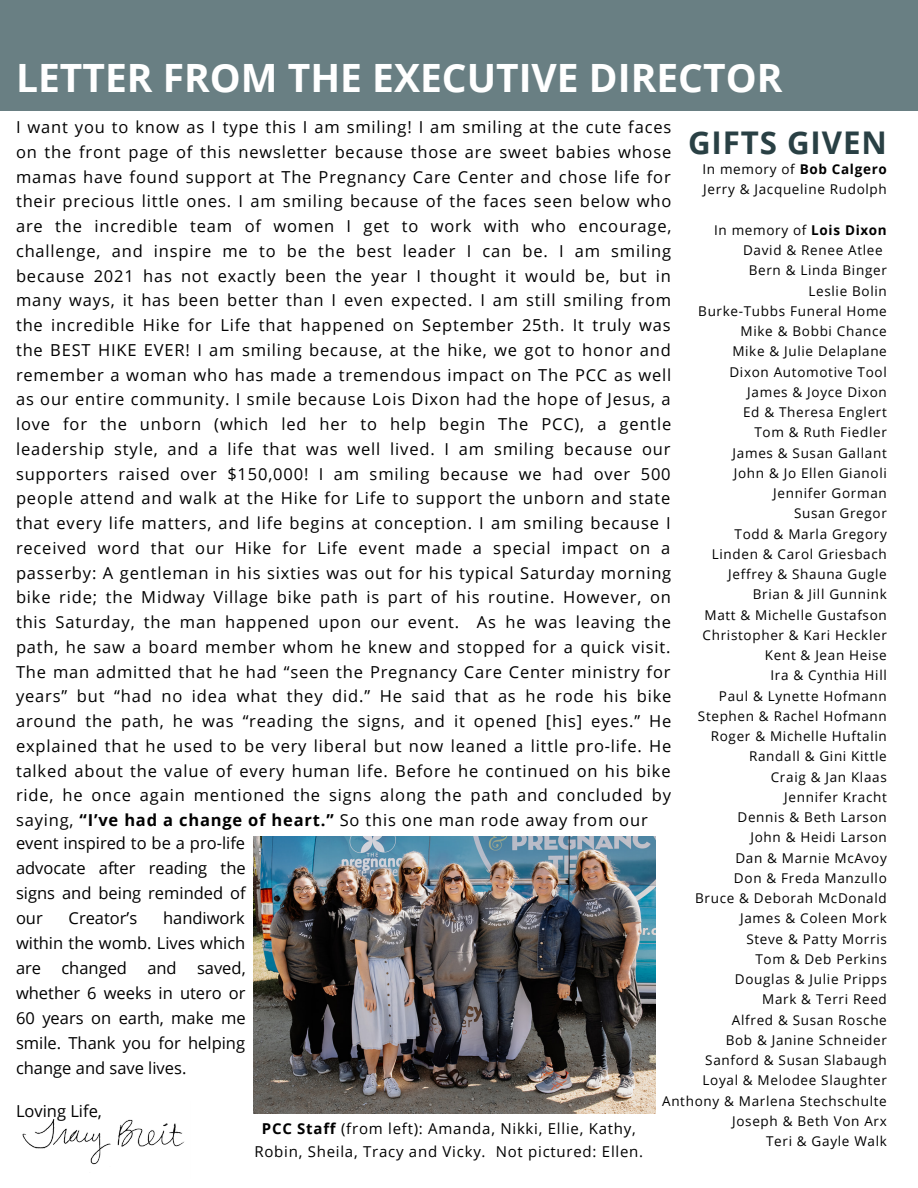
<style>
.page{position:relative;width:918px;height:1188px;background:#fff}
.page>*{position:absolute;margin:0;border:0;box-sizing:border-box;transform-origin:0 0}
.t1{font:700 39px "Open Sans";color:#fff}
.t2{font:700 31.2px "Open Sans";letter-spacing:.03em;color:#294044}
.t3{font:16.5px/24.8px "Open Sans";color:#000;text-align:justify}
.t4{font:15px/22.5px "Open Sans";letter-spacing:.05em;color:#000;text-align:center}
.t5{font:13.5px "Open Sans";letter-spacing:.05em;color:#000}
.s1{font-weight:700}
</style>
<div class="page">
<div style="left:0;top:0;width:918px;height:110px;background:#697f83"></div>
<img style="left:254px;top:836px;width:401px;height:277px">
<img style="left:22px;top:1119px;width:163px;height:46px">
<p class="t1" style="left:16px;top:50px;width:768px">LETTER FROM THE EXECUTIVE DIRECTOR</p>
<p class="t3" style="left:16px;top:114px;width:657px">I want you to know as I type this I am smiling! I am smiling at the cute faces on the front page of this newsletter because those are sweet babies whose mamas have found support at The Pregnancy Care Center and chose life for their precious little ones. I am smiling because of the faces seen below who are the incredible team of women I get to work with who encourage, challenge, and inspire me to be the best leader I can be. I am smiling because 2021 has not exactly been the year I thought it would be, but in many ways, it has been better than I even expected. I am still smiling from the incredible Hike for Life that happened on September 25th. It truly was the BEST HIKE EVER! I am smiling because, at the hike, we got to honor and remember a woman who has made a tremendous impact on The PCC as well as our entire community. I smile because Lois Dixon had the hope of Jesus, a love for the unborn (which led her to help begin The PCC), a gentle leadership style, and a life that was well lived. I am smiling because our supporters raised over $150,000! I am smiling because we had over 500 people attend and walk at the Hike for Life to support the unborn and state that every life matters, and life begins at conception. I am smiling because I received word that our Hike for Life event made a special impact on a passerby: A gentleman in his sixties was out for his typical Saturday morning bike ride; the Midway Village bike path is part of his routine. However, on this Saturday, the man happened upon our event. As he was leaving the path, he saw a board member whom he knew and stopped for a quick visit.<br>The man admitted that he had “seen the Pregnancy Care Center ministry for years” but “had no idea what they did.” He said that as he rode his bike around the path, he was “reading the signs, and it opened [his] eyes.” He explained that he used to be very liberal but now leaned a little pro-life. He talked about the value of every human life. Before he continued on his bike ride, he once again mentioned the signs along the path and concluded by saying, <span class="s1">“I’ve had a change of heart.”</span> So this one man rode away from our</p>
<p class="t2" style="left:688px;top:120px;width:200px">GIFTS GIVEN</p>
<p class="t5" style="left:702px;top:160px;width:186px">In memory of <span class="s1">Bob Calgero</span></p>
<p class="t5" style="left:703px;top:180px;width:185px">Jerry &amp; Jacqueline Rudolph</p>
<p class="t5" style="left:714px;top:221px;width:174px">In memory of <span class="s1">Lois Dixon</span></p>
<p class="t5" style="left:743px;top:241px;width:141px">David &amp; Renee Atlee</p>
<p class="t5" style="left:749px;top:261px;width:140px">Bern &amp; Linda Binger</p>
<p class="t5" style="left:809px;top:281px;width:80px">Leslie Bolin</p>
<p class="t5" style="left:698px;top:302px;width:190px">Burke-Tubbs Funeral Home</p>
<p class="t5" style="left:741px;top:322px;width:148px">Mike &amp; Bobbi Chance</p>
<p class="t5" style="left:732px;top:342px;width:156px">Mike &amp; Julie Delaplane</p>
<p class="t5" style="left:729px;top:362px;width:159px">Dixon Automotive Tool</p>
<p class="t5" style="left:747px;top:383px;width:141px">James &amp; Joyce Dixon</p>
<p class="t5" style="left:743px;top:403px;width:145px">Ed &amp; Theresa Englert</p>
<p class="t5" style="left:754px;top:423px;width:134px">Tom &amp; Ruth Fiedler</p>
<p class="t5" style="left:733px;top:443px;width:156px">James &amp; Susan Gallant</p>
<p class="t5" style="left:734px;top:464px;width:155px">John &amp; Jo Ellen Gianoli</p>
<p class="t5" style="left:773px;top:484px;width:115px">Jennifer Gorman</p>
<p class="t5" style="left:794px;top:504px;width:94px">Susan Gregor</p>
<p class="t5" style="left:735px;top:524px;width:154px">Todd &amp; Marla Gregory</p>
<p class="t5" style="left:712px;top:545px;width:177px">Linden &amp; Carol Griesbach</p>
<p class="t5" style="left:728px;top:565px;width:160px">Jeffrey &amp; Shauna Gugle</p>
<p class="t5" style="left:753px;top:585px;width:135px">Brian &amp; Jill Gunnink</p>
<p class="t5" style="left:704px;top:605px;width:184px">Matt &amp; Michelle Gustafson</p>
<p class="t5" style="left:703px;top:626px;width:186px">Christopher &amp; Kari Heckler</p>
<p class="t5" style="left:765px;top:646px;width:124px">Kent &amp; Jean Heise</p>
<p class="t5" style="left:770px;top:666px;width:118px">Ira &amp; Cynthia Hill</p>
<p class="t5" style="left:719px;top:686px;width:169px">Paul &amp; Lynette Hofmann</p>
<p class="t5" style="left:698px;top:707px;width:190px">Stephen &amp; Rachel Hofmann</p>
<p class="t5" style="left:711px;top:727px;width:178px">Roger &amp; Michelle Huftalin</p>
<p class="t5" style="left:749px;top:747px;width:139px">Randall &amp; Gini Kittle</p>
<p class="t5" style="left:771px;top:767px;width:118px">Craig &amp; Jan Klaas</p>
<p class="t5" style="left:784px;top:788px;width:104px">Jennifer Kracht</p>
<p class="t5" style="left:738px;top:808px;width:151px">Dennis &amp; Beth Larson</p>
<p class="t5" style="left:750px;top:828px;width:138px">John &amp; Heidi Larson</p>
<p class="t5" style="left:735px;top:848px;width:153px">Dan &amp; Marnie McAvoy</p>
<p class="t5" style="left:734px;top:869px;width:154px">Don &amp; Freda Manzullo</p>
<p class="t5" style="left:695px;top:889px;width:193px">Bruce &amp; Deborah McDonald</p>
<p class="t5" style="left:740px;top:909px;width:148px">James &amp; Coleen Mork</p>
<p class="t5" style="left:746px;top:929px;width:142px">Steve &amp; Patty Morris</p>
<p class="t5" style="left:755px;top:950px;width:133px">Tom &amp; Deb Perkins</p>
<p class="t5" style="left:735px;top:970px;width:153px">Douglas &amp; Julie Pripps</p>
<p class="t5" style="left:762px;top:990px;width:126px">Mark &amp; Terri Reed</p>
<p class="t5" style="left:732px;top:1010px;width:156px">Alfred &amp; Susan Rosche</p>
<p class="t5" style="left:726px;top:1031px;width:163px">Bob &amp; Janine Schneider</p>
<p class="t5" style="left:705px;top:1051px;width:183px">Sanford &amp; Susan Slabaugh</p>
<p class="t5" style="left:703px;top:1071px;width:186px">Loyal &amp; Melodee Slaughter</p>
<p class="t5" style="left:662px;top:1091px;width:226px">Anthony &amp; Marlena Stechschulte</p>
<p class="t5" style="left:732px;top:1112px;width:156px">Joseph &amp; Beth Von Arx</p>
<p class="t5" style="left:766px;top:1132px;width:122px">Teri &amp; Gayle Walk</p>
<p class="t3" style="left:16px;top:830px;width:231px">event inspired to be a pro-life advocate after reading the signs and being reminded of our</p>
<p class="t3" style="left:16px;top:905px;width:231px;text-indent:147px">handiwork within the womb. Lives which are changed and saved, whether 6 weeks in utero or 60 years on earth, make me smile. Thank you for helping change and save lives.</p>
<p class="t3" style="left:16px;top:1099px;width:87px">Loving Life,</p>
<p class="t3" style="left:69px;top:906px;width:70px">Creator’s</p>
<p class="t4" style="left:254px;top:1117px;width:390px"><span class="s1">PCC Staff</span> (from left): Amanda, Nikki, Ellie, Kathy,<br>Robin, Sheila, Tracy and Vicky. Not pictured: Ellen.</p>
</div>
